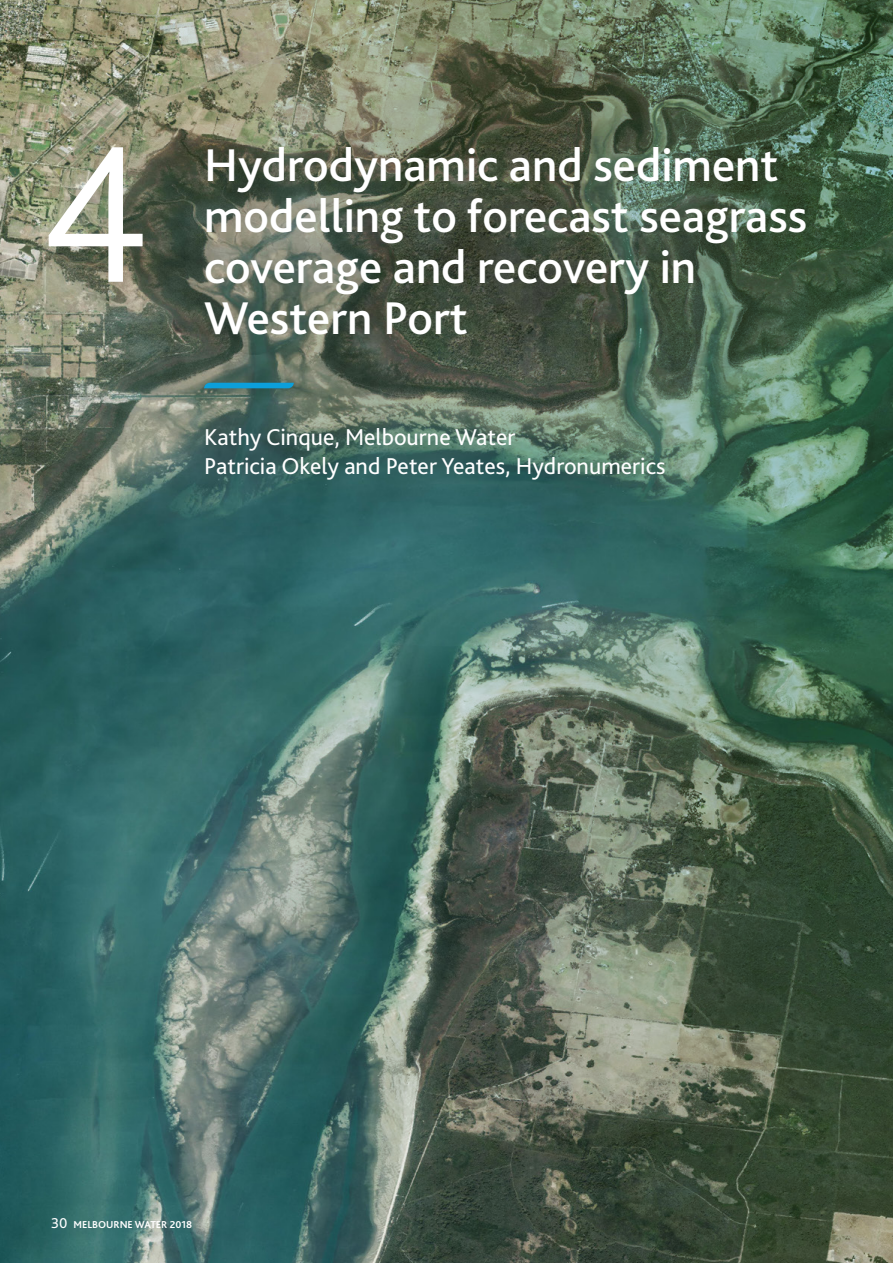
<style>
.page{position:relative;width:893px;height:1263px;background:#fff}
.page>*{position:absolute;margin:0;border:0;box-sizing:border-box;transform-origin:0 0}
.t1{font:300 202.5px "Bliss";color:#fff}
.t2{font:500 48px/51px "Bliss";color:#fff}
.t3{font:24px/28.8px "Bliss";color:#fff}
.t4{font:700 10.5px "Bliss";color:#fff}
.s1{font-weight:400;font-size:15px}
</style>
<div class="page">
<img style="left:0;top:0;width:893px;height:1263px">
<svg style="left:204px;top:383px;width:90px;height:5px"></svg>
<h1 class="t1" style="left:39px;top:89px;width:112px">4</h1>
<p class="t2" style="left:204px;top:140px;width:605px">Hydrodynamic and sediment modelling to forecast seagrass coverage and recovery in<br>Western Port</p>
<p class="t3" style="left:204px;top:422px;width:463px">Kathy Cinque, Melbourne Water<br>Patricia Okely and Peter Yeates, Hydronumerics</p>
<p class="t4" style="left:51px;top:1217px;width:143px"><span class="s1">30</span> MELBOURNE WATER 2018</p>
</div>
